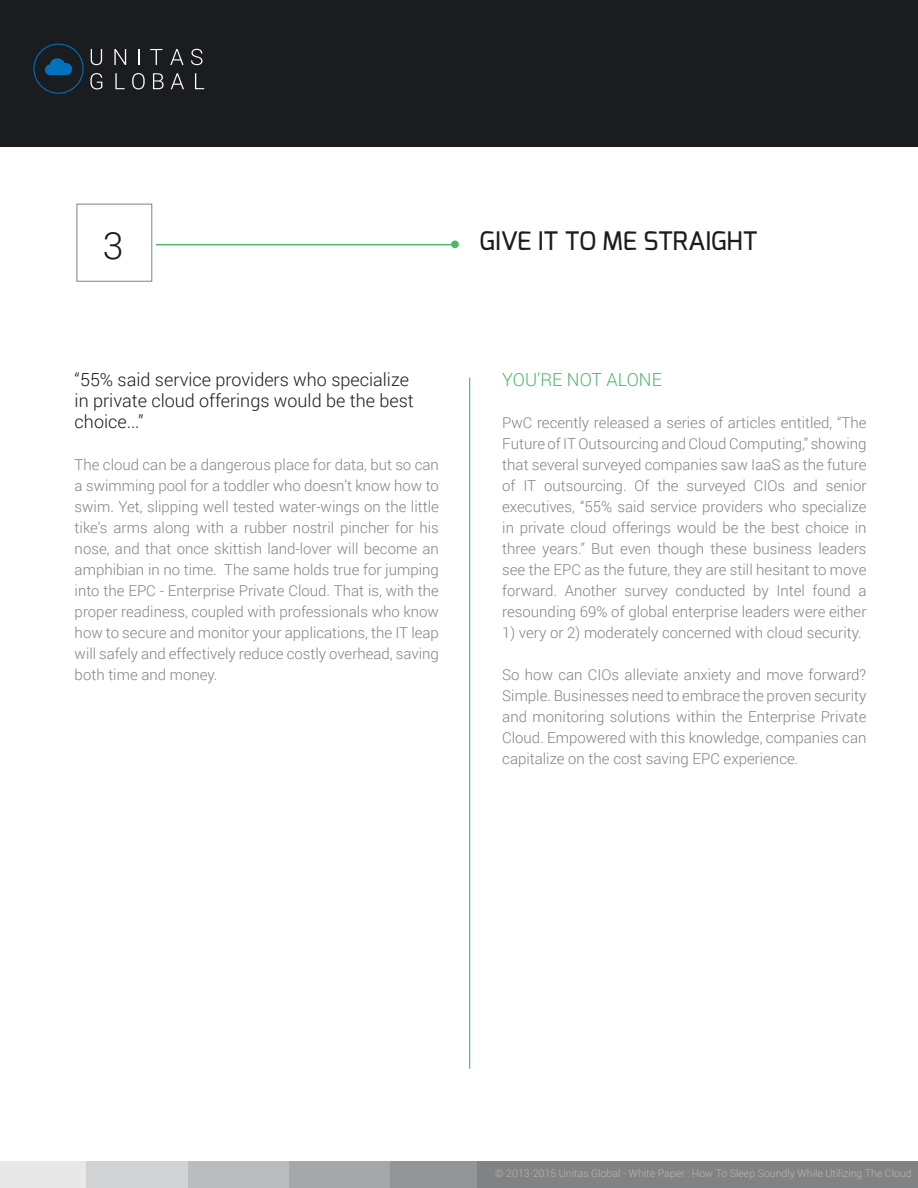
<style>
.page{position:relative;width:918px;height:1188px;background:#fff}
.page>*{position:absolute;margin:0;border:0;box-sizing:border-box;transform-origin:0 0}
.t1{font:300 37.5px "Roboto";color:#1b1c1f}
.t2{font:500 25.5px "Exo";color:#1b1c1f}
.t3{font:300 18px/21px "Roboto";color:#1b1c1f}
.t4{font:300 18px "Roboto";color:#49b867}
.t5{font:300 15px/21px "Roboto";color:#808284;text-align:justify}
.t6{font:300 10.5px "Roboto";color:#bdb8ad}
</style>
<div class="page">
<div style="left:0;top:0;width:918px;height:147px;background:#1b1c1f"></div>
<div style="left:0;top:1161px;width:86px;height:27px;background:#e8e8e9"></div>
<div style="left:188px;top:1161px;width:101px;height:27px;background:#babcbe"></div>
<div style="left:86px;top:1161px;width:102px;height:27px;background:#d1d2d3"></div>
<div style="left:289px;top:1161px;width:101px;height:27px;background:#a5a8ab"></div>
<div style="left:390px;top:1161px;width:102px;height:27px;background:#929497"></div>
<div style="left:477px;top:1161px;width:441px;height:27px;background:#808284"></div>
<svg style="left:91px;top:49px;width:11px;height:16px"></svg>
<svg style="left:114px;top:49px;width:12px;height:16px"></svg>
<svg style="left:138px;top:49px;width:2px;height:16px"></svg>
<svg style="left:150px;top:49px;width:12px;height:16px"></svg>
<svg style="left:170px;top:49px;width:14px;height:16px"></svg>
<svg style="left:191px;top:49px;width:11px;height:16px"></svg>
<svg style="left:90px;top:73px;width:12px;height:16px"></svg>
<svg style="left:115px;top:73px;width:10px;height:16px"></svg>
<svg style="left:132px;top:73px;width:13px;height:16px"></svg>
<svg style="left:153px;top:73px;width:11px;height:16px"></svg>
<svg style="left:171px;top:73px;width:13px;height:16px"></svg>
<svg style="left:195px;top:73px;width:9px;height:16px"></svg>
<div style="left:33px;top:44px;width:51px;height:50px;border:1px solid #0072bc;border-radius:50%"></div>
<svg style="left:45px;top:58px;width:27px;height:17px"></svg>
<hr style="left:469px;top:378px;width:1px;height:691px;background:#49b867">
<hr style="left:156px;top:244px;width:295px;height:1px;background:#49b867">
<div style="left:451px;top:240px;width:8px;height:8px;background:#49b867;border-radius:50%"></div>
<div style="left:77px;top:204px;width:75px;height:77px;border:1px solid #808284"></div>
<p class="t1" style="left:103px;top:219px;width:22px">3</p>
<p class="t2" style="left:480px;top:224px;width:280px">GIVE IT TO ME STRAIGHT</p>
<p class="t3" style="left:75px;top:369px;width:341px">“55% said service providers who specialize in private cloud offerings would be the best choice...”</p>
<p class="t5" style="left:75px;top:454px;width:366px">The cloud can be a dangerous place for data, but so can a swimming pool for a toddler who doesn’t know how to swim. Yet, slipping well tested water-wings on the little tike’s arms along with a rubber nostril pincher for his nose, and that once skittish land-lover will become an amphibian in no time. The same holds true for jumping into the EPC - Enterprise Private Cloud. That is, with the proper readiness, coupled with professionals who know how to secure and monitor your applications, the IT leap will safely and effectively reduce costly overhead, saving both time and money.</p>
<p class="t4" style="left:502px;top:367px;width:161px">YOU’RE NOT ALONE</p>
<p class="t5" style="left:502px;top:412px;width:366px">PwC recently released a series of articles entitled, “The Future of IT Outsourcing and Cloud Computing,” showing that several surveyed companies saw IaaS as the future of IT outsourcing. Of the surveyed CIOs and senior executives, “55% said service providers who specialize in private cloud offerings would be the best choice in three years.” But even though these business leaders see the EPC as the future, they are still hesitant to move forward. Another survey conducted by Intel found a resounding 69% of global enterprise leaders were either</p>
<p class="t5" style="left:502px;top:622px;width:361px">1) very or 2) moderately concerned with cloud security.</p>
<p class="t5" style="left:502px;top:664px;width:366px">So how can CIOs alleviate anxiety and move forward?<br>Simple. Businesses need to embrace the proven security and monitoring solutions within the Enterprise Private Cloud. Empowered with this knowledge, companies can capitalize on the cost saving EPC experience.</p>
<p class="t6" style="left:495px;top:1165px;width:418px">© 2013-2015 Unitas Global - White Paper : How To Sleep Soundly While Utilizing The Cloud</p>
</div>
